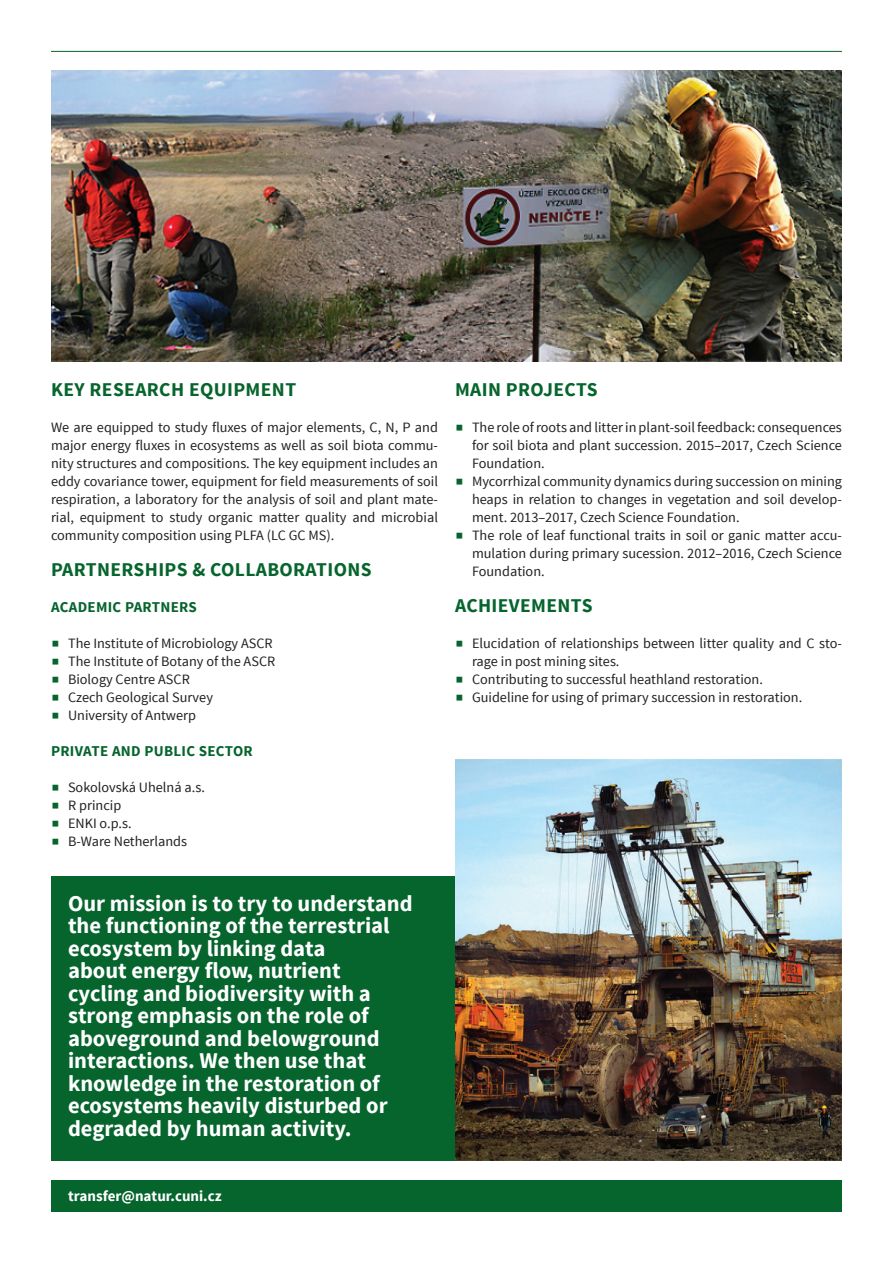
<style>
.page{position:relative;width:893px;height:1263px;background:#fff}
.page>*{position:absolute;margin:0;border:0;box-sizing:border-box;transform-origin:0 0}
.t1{font:700 22.5px/22.5px "Source Sans Pro";color:#fff}
.t2{font:700 19.5px "Source Sans Pro";letter-spacing:.02em;color:#06642d}
.t3{font:700 15px "Source Sans Pro";letter-spacing:.02em;color:#06642d}
.t4{font:700 15px "Source Sans Pro";color:#fff}
.t5{font:14.25px/18px "Source Sans Pro";color:#231f20;text-align:justify}
.s1{font-size:28.5px;color:#06642d}
</style>
<div class="page">
<hr style="left:51px;top:51px;width:791px;height:1px;background:#06642d">
<div style="left:51px;top:1180px;width:791px;height:32px;background:#06642d"></div>
<img style="left:51px;top:70px;width:790px;height:291px">
<img style="left:455px;top:759px;width:387px;height:402px">
<div style="left:51px;top:877px;width:404px;height:284px;background:#06642d"></div>
<h2 class="t2" style="left:51px;top:377px;width:247px">KEY RESEARCH EQUIPMENT</h2>
<p class="t5" style="left:51px;top:419px;width:388px">We are equipped to study fluxes of major elements, C, N, P and major energy fluxes in ecosystems as well as soil biota commu&shy;nity structures and compositions. The key equipment includes an eddy covariance tower, equipment for field measurements of soil respiration, a laboratory for the analysis of soil and plant mate&shy;rial, equipment to study organic matter quality and microbial community composition using PLFA (LC GC MS).</p>
<h2 class="t2" style="left:51px;top:557px;width:322px">PARTNERSHIPS &amp; COLLABORATIONS</h2>
<p class="t3" style="left:51px;top:597px;width:147px">ACADEMIC PARTNERS</p>
<p class="t5" style="left:51px;top:635px;width:223px"><span class="s1">■</span> The Institute of Microbiology ASCR</p>
<p class="t5" style="left:51px;top:653px;width:226px"><span class="s1">■</span> The Institute of Botany of the ASCR</p>
<p class="t5" style="left:51px;top:671px;width:140px"><span class="s1">■</span> Biology Centre ASCR</p>
<p class="t5" style="left:51px;top:689px;width:164px"><span class="s1">■</span> Czech Geological Survey</p>
<p class="t5" style="left:51px;top:707px;width:147px"><span class="s1">■</span> University of Antwerp</p>
<p class="t3" style="left:51px;top:741px;width:203px">PRIVATE AND PUBLIC SECTOR</p>
<p class="t5" style="left:51px;top:779px;width:155px"><span class="s1">■</span> Sokolovská Uhelná a.s.</p>
<p class="t5" style="left:51px;top:797px;width:72px"><span class="s1">■</span> R princip</p>
<p class="t5" style="left:51px;top:815px;width:82px"><span class="s1">■</span> ENKI o.p.s.</p>
<p class="t5" style="left:51px;top:833px;width:138px"><span class="s1">■</span> B-Ware Netherlands</p>
<h2 class="t2" style="left:455px;top:377px;width:144px">MAIN PROJECTS</h2>
<p class="t5" style="left:472px;top:419px;width:371px;text-indent:-17px"><span class="s1">■</span> The role of roots and litter in plant-soil feedback: consequences for soil biota and plant succession. 2015–2017, Czech Science Foundation.</p>
<p class="t5" style="left:472px;top:473px;width:371px;text-indent:-17px"><span class="s1">■</span> Mycorrhizal community dynamics during succession on mining heaps in relation to changes in vegetation and soil develop&shy;ment. 2013–2017, Czech Science Foundation.</p>
<p class="t5" style="left:472px;top:527px;width:371px;text-indent:-17px"><span class="s1">■</span> The role of leaf functional traits in soil or ganic matter accu&shy;mulation during primary sucession. 2012–2016, Czech Science Foundation.</p>
<h2 class="t2" style="left:455px;top:593px;width:139px">ACHIEVEMENTS</h2>
<p class="t5" style="left:472px;top:635px;width:371px;text-indent:-17px"><span class="s1">■</span> Elucidation of relationships between litter quality and C sto&shy;rage in post mining sites.</p>
<p class="t5" style="left:455px;top:671px;width:309px"><span class="s1">■</span> Contributing to successful heathland restoration.</p>
<p class="t5" style="left:455px;top:689px;width:349px"><span class="s1">■</span> Guideline for using of primary succession in restoration.</p>
<p class="t1" style="left:68px;top:893px;width:346px">Our mission is to try to understand the functioning of the terrestrial ecosystem by linking data<br>about energy flow, nutrient cycling and biodiversity with a strong emphasis on the role of aboveground and belowground interactions. We then use that knowledge in the restoration of ecosystems heavily disturbed or degraded by human activity.</p>
<p class="t4" style="left:68px;top:1186px;width:155px">transfer@natur.cuni.cz</p>
</div>
